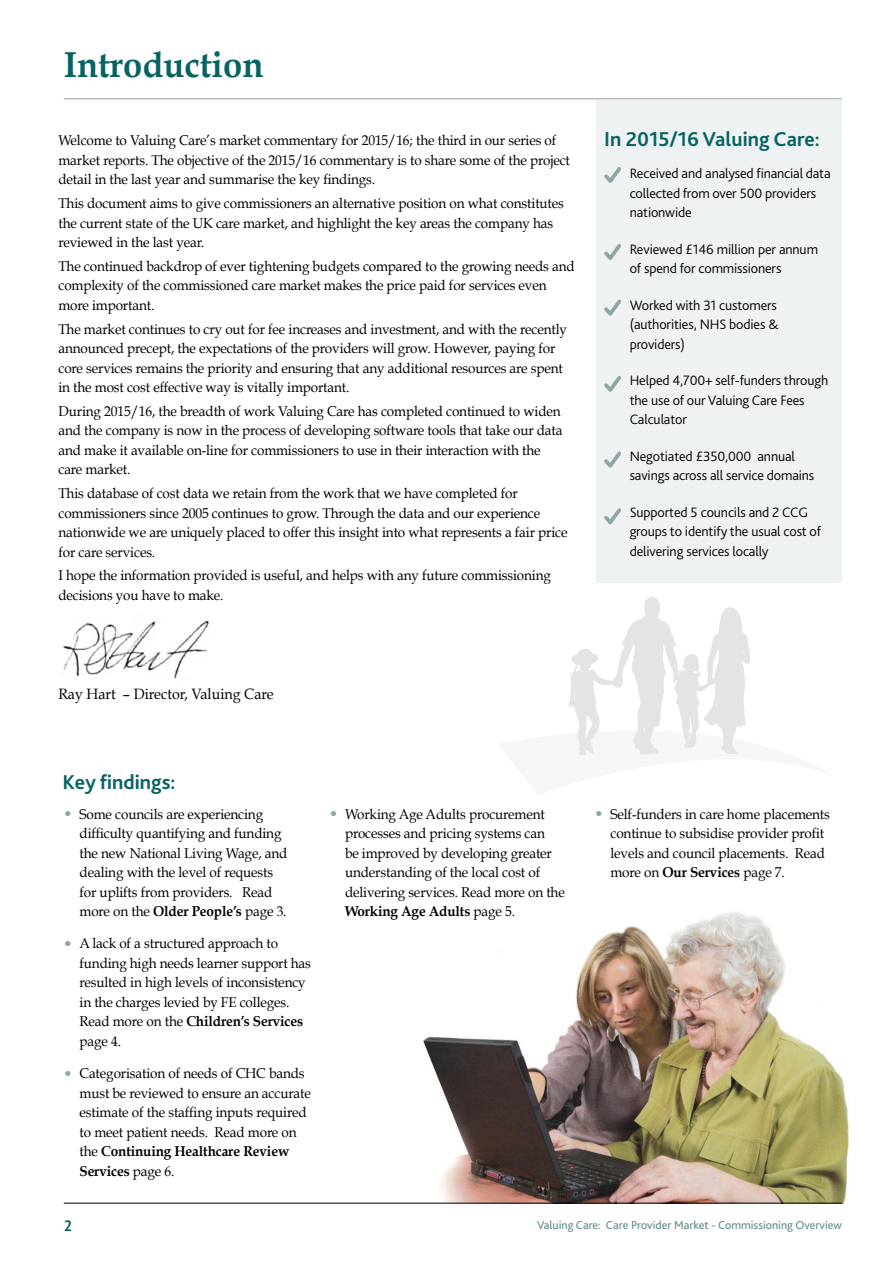
<style>
.page{position:relative;width:893px;height:1263px;background:#fff}
.page>*{position:absolute;margin:0;border:0;box-sizing:border-box;transform-origin:0 0}
.t1{font:700 36px "Book Antiqua";color:#076362;scale:.96 1}
.t2{font:700 21px "Bliss 2";color:#076362}
.t3{font:15px "Book Antiqua";color:#000;scale:.95 1}
.t4{font:700 15px "PT Sans";color:#076362}
.t5{font:14.25px/19.5px "Book Antiqua";letter-spacing:-.01em;color:#000;scale:.95 1}
.t6{font:300 14.25px/19.5px "Bliss 2";letter-spacing:-.01em;color:#000}
.t7{font:12px "Bliss 2";color:#618989}
.s1{font-weight:700;font-size:18px;color:#8ea6a7}
.s2{font-weight:700}
</style>
<div class="page">
<svg style="left:568px;top:597px;width:182px;height:159px"></svg>
<img style="left:410px;top:912px;width:439px;height:291px">
<hr style="left:64px;top:98px;width:778px;height:1px;background:#9d9d9c">
<div style="left:597px;top:100px;width:245px;height:483px;background:#eff2f3"></div>
<svg style="left:604px;top:167px;width:17px;height:16px"></svg>
<svg style="left:604px;top:244px;width:17px;height:16px"></svg>
<svg style="left:604px;top:299px;width:17px;height:17px"></svg>
<svg style="left:604px;top:376px;width:17px;height:16px"></svg>
<svg style="left:604px;top:451px;width:17px;height:17px"></svg>
<svg style="left:604px;top:508px;width:17px;height:17px"></svg>
<img style="left:63px;top:620px;width:146px;height:59px">
<hr style="left:64px;top:1203px;width:778px;height:1px;background:#000">
<h1 class="t1" style="left:64px;top:44px;width:209px">Introduction</h1>
<p class="t5" style="left:58px;top:131px;width:540px">Welcome to Valuing Care’s market commentary for 2015/16; the third in our series of market reports. The objective of the 2015/16 commentary is to share some of the project detail in the last year and summarise the key findings.</p>
<p class="t5" style="left:58px;top:194px;width:534px">This document aims to give commissioners an alternative position on what constitutes the current state of the UK care market, and highlight the key areas the company has reviewed in the last year.</p>
<p class="t5" style="left:58px;top:256px;width:545px">The continued backdrop of ever tightening budgets compared to the growing needs and complexity of the commissioned care market makes the price paid for services even more important.</p>
<p class="t5" style="left:58px;top:319px;width:537px">The market continues to cry out for fee increases and investment, and with the recently announced precept, the expectations of the providers will grow. However, paying for core services remains the priority and ensuring that any additional resources are spent in the most cost effective way is vitally important.</p>
<p class="t5" style="left:58px;top:401px;width:532px">During 2015/16, the breadth of work Valuing Care has completed continued to widen and the company is now in the process of developing software tools that take our data and make it available on-line for commissioners to use in their interaction with the care market.</p>
<p class="t5" style="left:58px;top:484px;width:537px">This database of cost data we retain from the work that we have completed for commissioners since 2005 continues to grow. Through the data and our experience nationwide we are uniquely placed to offer this insight into what represents a fair price for care services.</p>
<p class="t5" style="left:58px;top:566px;width:520px">I hope the information provided is useful, and helps with any future commissioning decisions you have to make.</p>
<h2 class="t2" style="left:604px;top:126px;width:217px">In 2015/16 Valuing Care:</h2>
<p class="t6" style="left:630px;top:163px;width:202px">Received and analysed financial data collected from over 500 providers nationwide</p>
<p class="t6" style="left:630px;top:239px;width:190px">Reviewed £146 million per annum of spend for commissioners</p>
<p class="t6" style="left:630px;top:295px;width:150px;text-align:justify">Worked with 31 customers (authorities, NHS bodies &amp; providers)</p>
<p class="t6" style="left:630px;top:370px;width:200px">Helped 4,700+ self-funders through the use of our Valuing Care Fees<br>Calculator</p>
<p class="t6" style="left:630px;top:446px;width:186px">Negotiated £350,000 annual savings across all service domains</p>
<p class="t6" style="left:630px;top:502px;width:193px">Supported 5 councils and 2 CCG groups to identify the usual cost of delivering services locally</p>
<p class="t3" style="left:58px;top:685px;width:228px">Ray Hart – Director, Valuing Care</p>
<h2 class="t2" style="left:63px;top:769px;width:114px">Key findings:</h2>
<p class="t5" style="left:80px;top:804px;width:220px;text-indent:-17px"><span class="s1">•</span> Some councils are experiencing difficulty quantifying and funding the new National Living Wage, and dealing with the level of requests for uplifts from providers. Read more on the <span class="s2">Older People’s</span> page 3.</p>
<p class="t5" style="left:80px;top:934px;width:245px;text-indent:-17px"><span class="s1">•</span> A lack of a structured approach to funding high needs learner support has resulted in high levels of inconsistency in the charges levied by FE colleges.<br>Read more on the <span class="s2">Children’s Services </span>page 4.</p>
<p class="t5" style="left:80px;top:1063px;width:245px;text-indent:-17px"><span class="s1">•</span> Categorisation of needs of CHC bands must be reviewed to ensure an accurate estimate of the staffing inputs required to meet patient needs. Read more on the <span class="s2">Continuing Healthcare Review Services</span> page 6.</p>
<p class="t5" style="left:345px;top:804px;width:233px;text-indent:-17px"><span class="s1">•</span> Working Age Adults procurement processes and pricing systems can<br>be improved by developing greater understanding of the local cost of delivering services. Read more on the <span class="s2">Working Age Adults</span> page 5.</p>
<p class="t5" style="left:610px;top:804px;width:232px;text-indent:-17px"><span class="s1">•</span> Self-funders in care home placements continue to subsidise provider profit levels and council placements. Read more on <span class="s2">Our Services</span> page 7.</p>
<p class="t4" style="left:64px;top:1216px;width:10px">2</p>
<p class="t7" style="left:537px;top:1218px;width:306px">Valuing Care: Care Provider Market - Commissioning Overview</p>
</div>
